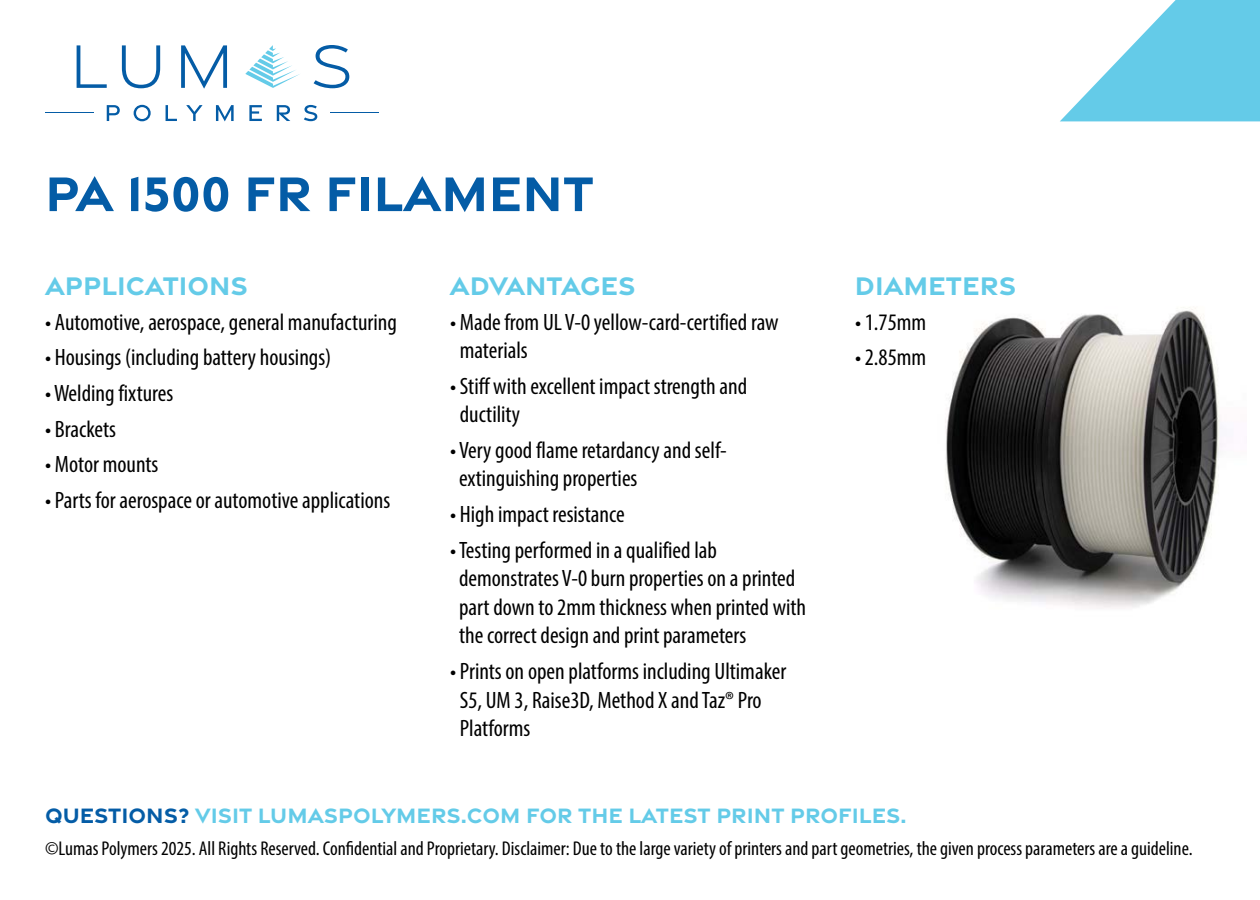
<style>
.page{position:relative;width:1260px;height:900px;background:#fff}
.page>*{position:absolute;margin:0;border:0;box-sizing:border-box;transform-origin:0 0}
.t1{font:700 52.5px "Gravesend Sans";color:#045ca6}
.t2{font:700 27.5px "Gravesend Sans";color:#64cbe8}
.t3{font:condensed 23.75px/28.5px "Myriad Pro";color:#000}
.t4{font:700 22.5px "Gravesend Sans";color:#64cbe8}
.t5{font:condensed 20px "Myriad Pro";color:#000}
.s1{color:#045ca6}
</style>
<div class="page">
<img style="left:945px;top:307px;width:278px;height:301px">
<svg style="left:1060px;top:0;width:200px;height:121px"></svg>
<svg style="left:77px;top:45px;width:30px;height:43px"></svg>
<svg style="left:122px;top:45px;width:38px;height:43px"></svg>
<svg style="left:181px;top:45px;width:46px;height:44px"></svg>
<svg style="left:314px;top:45px;width:35px;height:43px"></svg>
<svg style="left:107px;top:105px;width:13px;height:16px"></svg>
<svg style="left:134px;top:105px;width:17px;height:16px"></svg>
<svg style="left:166px;top:105px;width:11px;height:16px"></svg>
<svg style="left:186px;top:105px;width:17px;height:16px"></svg>
<svg style="left:216px;top:105px;width:18px;height:16px"></svg>
<svg style="left:249px;top:105px;width:13px;height:16px"></svg>
<svg style="left:277px;top:105px;width:13px;height:16px"></svg>
<svg style="left:304px;top:105px;width:13px;height:16px"></svg>
<svg style="left:245px;top:45px;width:55px;height:43px"></svg>
<hr style="left:331px;top:112px;width:48px;height:1px;background:#045ca6">
<hr style="left:45px;top:112px;width:48px;height:1px;background:#045ca6">
<h1 class="t1" style="left:45px;top:159px;width:550px">PA 1500 FR FILAMENT</h1>
<p class="t2" style="left:45px;top:267px;width:204px">APPLICATIONS</p>
<p class="t2" style="left:450px;top:267px;width:187px">ADVANTAGES</p>
<p class="t2" style="left:855px;top:267px;width:163px">DIAMETERS</p>
<p class="t3" style="left:45px;top:307px;width:353px">• Automotive, aerospace, general manufacturing</p>
<p class="t3" style="left:45px;top:343px;width:288px">• Housings (including battery housings)</p>
<p class="t3" style="left:45px;top:379px;width:130px">• Welding fixtures</p>
<p class="t3" style="left:45px;top:414px;width:72px">• Brackets</p>
<p class="t3" style="left:45px;top:450px;width:115px">• Motor mounts</p>
<p class="t3" style="left:45px;top:486px;width:347px">• Parts for aerospace or automotive applications</p>
<p class="t3" style="left:460px;top:307px;width:320px;text-indent:-10px">• Made from UL V-0 yellow-card-certified raw materials</p>
<p class="t3" style="left:460px;top:371px;width:289px;text-indent:-10px">• Stiff with excellent impact strength and ductility</p>
<p class="t3" style="left:459px;top:436px;width:269px;text-indent:-9px">• Very good flame retardancy and self&shy;extinguishing properties</p>
<p class="t3" style="left:450px;top:500px;width:176px">• High impact resistance</p>
<p class="t3" style="left:459px;top:535px;width:349px;text-indent:-9px">• Testing performed in a qualified lab demonstrates V-0 burn properties on a printed part down to 2mm thickness when printed with the correct design and print parameters</p>
<p class="t3" style="left:460px;top:657px;width:328px;text-indent:-10px">• Prints on open platforms including Ultimaker<br>S5, UM 3, Raise3D, Method X and Taz® Pro<br>Platforms</p>
<p class="t3" style="left:855px;top:307px;width:73px">• 1.75mm</p>
<p class="t3" style="left:855px;top:343px;width:73px">• 2.85mm</p>
<p class="t4" style="left:45px;top:800px;width:863px"><span class="s1">QUESTIONS?</span> VISIT LUMASPOLYMERS.COM FOR THE LATEST PRINT PROFILES.</p>
<p class="t5" style="left:45px;top:836px;width:1149px">©Lumas Polymers 2025. All Rights Reserved. Confidential and Proprietary. Disclaimer: Due to the large variety of printers and part geometries, the given process parameters are a guideline.</p>
</div>
